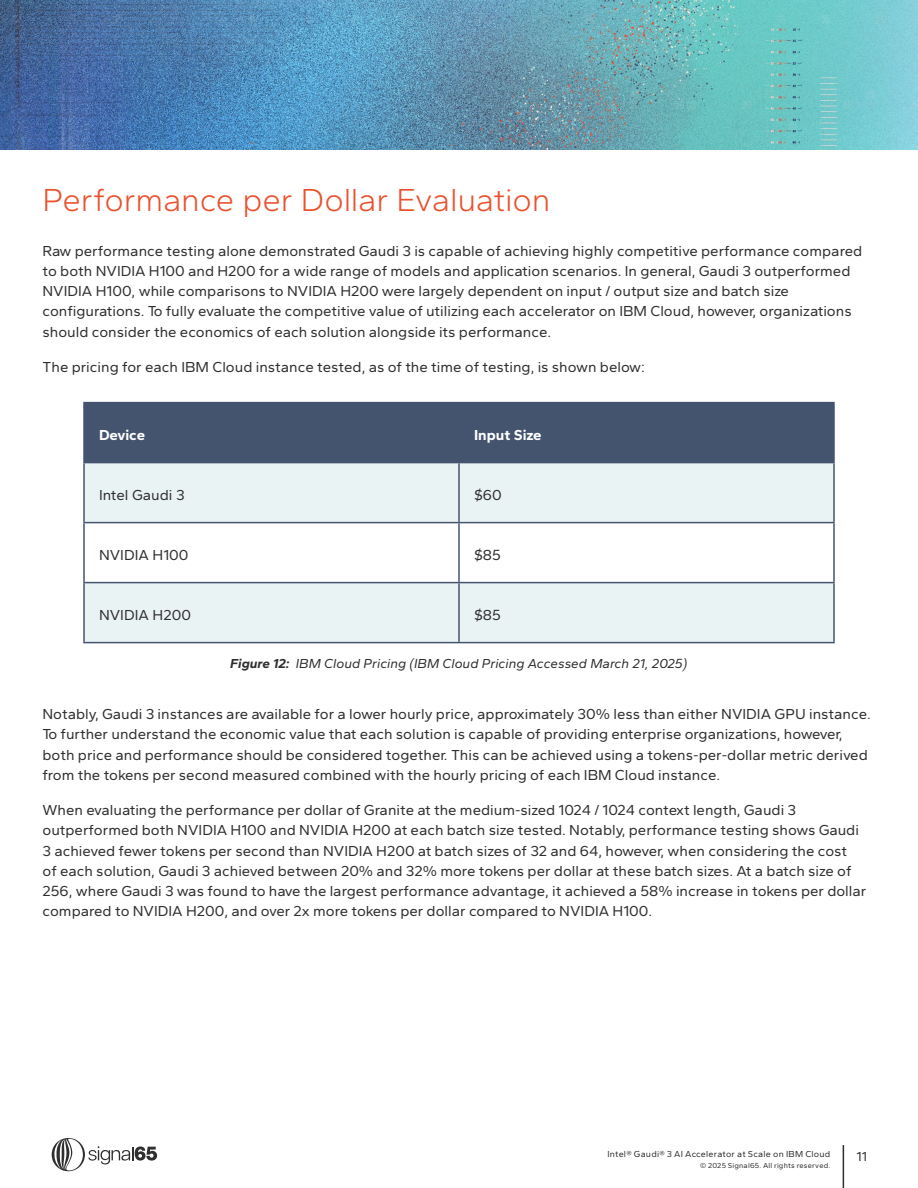
<style>
.page{position:relative;width:918px;height:1188px;background:#fff}
.page>*{position:absolute;margin:0;border:0;box-sizing:border-box;transform-origin:0 0}
.t1{font:300 33px "Gantari";letter-spacing:-.01em;color:#eb502c}
.t2{font:15px/20.2px "Gantari";color:#2f2f2f}
.t3{font:700 15px "Gantari";color:#fff}
.t4{font:italic 13.5px "Gantari";color:#2f2f2f}
.t5{font:13.5px "Gantari";color:#2f2f2f}
.t6{font:9px "Gantari";letter-spacing:.025em;color:#2f2f2f}
.t7{font:7.5px "Gantari";letter-spacing:.025em;color:#2f2f2f}
.s1{font-weight:700}
</style>
<div class="page">
<svg style="left:52px;top:1138px;width:105px;height:33px"></svg>
<hr style="left:843px;top:1145px;width:1px;height:43px;background:#2f2f2f">
<img style="left:0;top:0;width:918px;height:150px">
<div style="left:85px;top:403px;width:748px;height:59px;background:#44546f"></div>
<svg style="left:85px;top:463px;width:748px;height:179px;fill:#eaf3f4"></svg>
<hr style="left:459px;top:522px;width:376px;height:1px;background:#44546f">
<hr style="left:459px;top:582px;width:376px;height:1px;background:#44546f">
<hr style="left:459px;top:402px;width:376px;height:1px;background:#44546f">
<hr style="left:833px;top:403px;width:2px;height:59px;background:#44546f">
<hr style="left:459px;top:462px;width:376px;height:1px;background:#44546f">
<hr style="left:833px;top:463px;width:2px;height:59px;background:#44546f">
<hr style="left:833px;top:523px;width:2px;height:59px;background:#44546f">
<hr style="left:833px;top:583px;width:2px;height:59px;background:#44546f">
<hr style="left:459px;top:642px;width:376px;height:1px;background:#44546f">
<hr style="left:83px;top:402px;width:376px;height:1px;background:#44546f">
<hr style="left:83px;top:403px;width:2px;height:59px;background:#44546f">
<hr style="left:458px;top:403px;width:2px;height:59px;background:#44546f">
<hr style="left:83px;top:462px;width:376px;height:1px;background:#44546f">
<hr style="left:83px;top:463px;width:2px;height:59px;background:#44546f">
<hr style="left:458px;top:463px;width:2px;height:59px;background:#44546f">
<hr style="left:83px;top:522px;width:376px;height:1px;background:#44546f">
<hr style="left:83px;top:523px;width:2px;height:59px;background:#44546f">
<hr style="left:458px;top:523px;width:2px;height:59px;background:#44546f">
<hr style="left:83px;top:582px;width:376px;height:1px;background:#44546f">
<hr style="left:83px;top:583px;width:2px;height:59px;background:#44546f">
<hr style="left:458px;top:583px;width:2px;height:59px;background:#44546f">
<hr style="left:83px;top:642px;width:376px;height:1px;background:#44546f">
<h1 class="t1" style="left:43px;top:179px;width:510px">Performance per Dollar Evaluation</h1>
<p class="t2" style="left:43px;top:240px;width:821px">Raw performance testing alone demonstrated Gaudi 3 is capable of achieving highly competitive performance compared to both NVIDIA H100 and H200 for a wide range of models and application scenarios. In general, Gaudi 3 outperformed NVIDIA H100, while comparisons to NVIDIA H200 were largely dependent on input / output size and batch size configurations. To fully evaluate the competitive value of utilizing each accelerator on IBM Cloud, however, organizations should consider the economics of each solution alongside its performance.</p>
<p class="t2" style="left:43px;top:356px;width:604px">The pricing for each IBM Cloud instance tested, as of the time of testing, is shown below:</p>
<p class="t3" style="left:99px;top:425px;width:48px">Device</p>
<p class="t3" style="left:474px;top:425px;width:69px">Input Size</p>
<p class="t2" style="left:99px;top:484px;width:87px">Intel Gaudi 3</p>
<p class="t2" style="left:474px;top:484px;width:29px">$60</p>
<p class="t2" style="left:99px;top:544px;width:91px">NVIDIA H100</p>
<p class="t2" style="left:474px;top:544px;width:28px">$85</p>
<p class="t2" style="left:99px;top:604px;width:93px">NVIDIA H200</p>
<p class="t2" style="left:474px;top:604px;width:28px">$85</p>
<p class="t4" style="left:230px;top:655px;width:459px"><span class="s1">Figure 12:</span> IBM Cloud Pricing (IBM Cloud Pricing Accessed March 21, 2025)</p>
<p class="t2" style="left:43px;top:704px;width:830px">Notably, Gaudi 3 instances are available for a lower hourly price, approximately 30% less than either NVIDIA GPU instance.<br>To further understand the economic value that each solution is capable of providing enterprise organizations, however, both price and performance should be considered together. This can be achieved using a tokens-per-dollar metric derived from the tokens per second measured combined with the hourly pricing of each IBM Cloud instance.</p>
<p class="t2" style="left:43px;top:800px;width:825px">When evaluating the performance per dollar of Granite at the medium-sized 1024 / 1024 context length, Gaudi 3 outperformed both NVIDIA H100 and NVIDIA H200 at each batch size tested. Notably, performance testing shows Gaudi 3 achieved fewer tokens per second than NVIDIA H200 at batch sizes of 32 and 64, however, when considering the cost<br>of each solution, Gaudi 3 achieved between 20% and 32% more tokens per dollar at these batch sizes. At a batch size of 256, where Gaudi 3 was found to have the largest performance advantage, it achieved a 58% increase in tokens per dollar compared to NVIDIA H200, and over 2x more tokens per dollar compared to NVIDIA H100.</p>
<p class="t6" style="left:607px;top:1148px;width:224px">Intel® Gaudi® 3 AI Accelerator at Scale on IBM Cloud</p>
<p class="t5" style="left:856px;top:1148px;width:12px">11</p>
<p class="t7" style="left:700px;top:1161px;width:132px">© 2025 Signal65. All rights reserved.</p>
</div>
